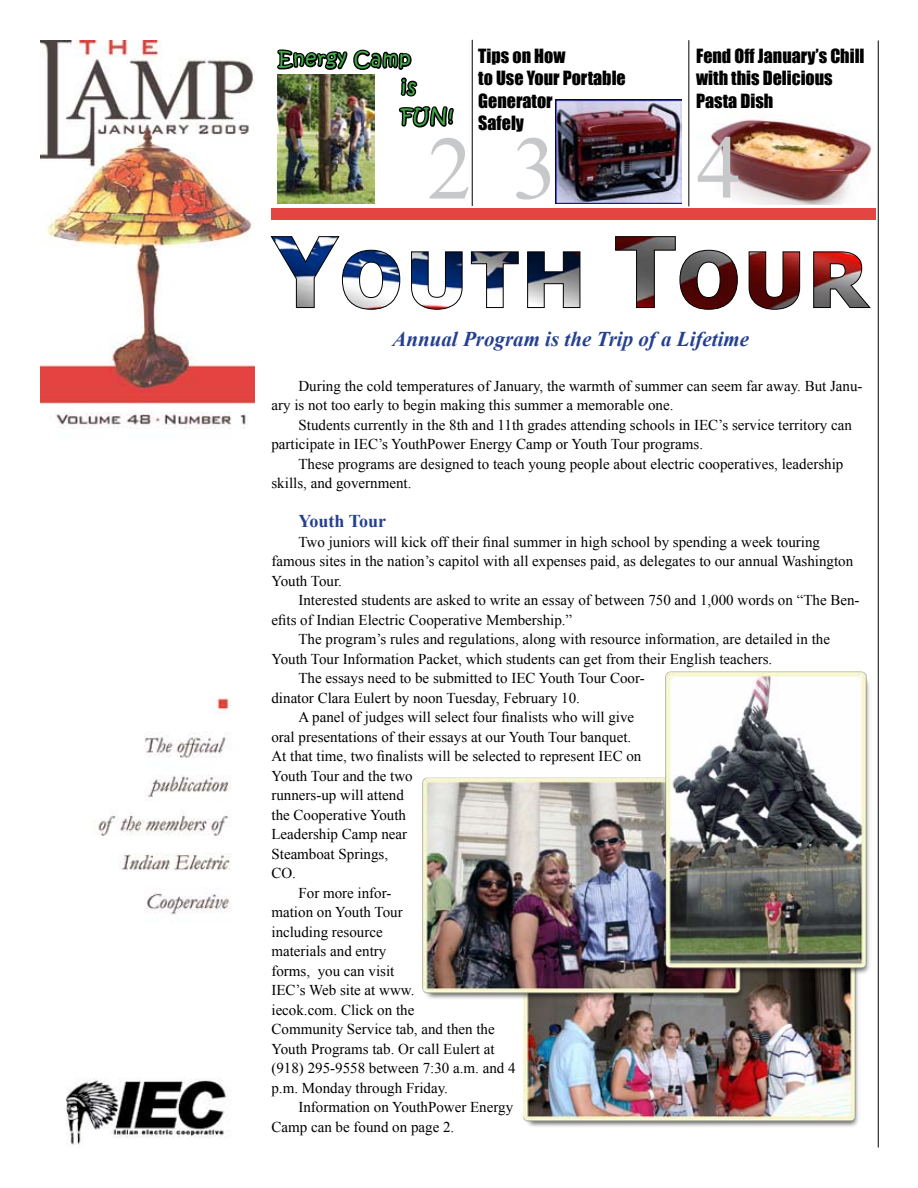
<style>
.page{position:relative;width:918px;height:1188px;background:#fff}
.page>*{position:absolute;margin:0;border:0;box-sizing:border-box;transform-origin:0 0}
.t1{font:90px "Times New Roman";color:#c6c8ca}
.t2{font:italic 700 21px "Times New Roman";color:#25408f}
.t3{font:19.5px/28.5px "Kristen ITC";letter-spacing:.04em;color:#41ad49}
.t4{font:18px/22.5px "Impact";color:#000}
.t5{font:700 18px "Times New Roman";color:#25408f}
.t6{font:15px/19.5px "Times New Roman";color:#000}
</style>
<div class="page">
<div style="left:272px;top:208px;width:604px;height:12px;background:#e34642"></div>
<hr style="left:878px;top:40px;width:1px;height:1108px;background:#000">
<hr style="left:472px;top:40px;width:1px;height:166px;background:#000">
<hr style="left:688px;top:40px;width:1px;height:166px;background:#000">
<img style="left:40px;top:40px;width:214px;height:1107px">
<img style="left:555px;top:100px;width:127px;height:104px">
<img style="left:710px;top:119px;width:162px;height:86px">
<img style="left:524px;top:975px;width:335px;height:152px">
<img style="left:422px;top:777px;width:324px;height:224px">
<img style="left:665px;top:671px;width:205px;height:304px">
<svg style="left:271px;top:236px;width:600px;height:74px"></svg>
<img style="left:275px;top:49px;width:181px;height:210px">
<h3 class="t3" style="left:401px;top:45px;width:53px;text-indent:-123px">Energy Camp<br>is<br>FUN!</h3>
<p class="t4" style="left:696px;top:44px;width:170px">Fend Off January’s Chill with this Delicious<br>Pasta Dish</p>
<p class="t4" style="left:478px;top:44px;width:149px">Tips on How<br>to Use Your Portable<br>Generator<br>Safely</p>
<h1 class="t1" style="left:427px;top:108px;width:132px">2 3</h1>
<h1 class="t1" style="left:696px;top:107px;width:46px">4</h1>
<h2 class="t2" style="left:392px;top:324px;width:358px">Annual Program is the Trip of a Lifetime</h2>
<p class="t6" style="left:271px;top:376px;width:593px;text-indent:27px">During the cold temperatures of January, the warmth of summer can seem far away. But Janu&shy;ary is not too early to begin making this summer a memorable one.</p>
<p class="t6" style="left:271px;top:415px;width:582px;text-indent:27px">Students currently in the 8th and 11th grades attending schools in IEC’s service territory can participate in IEC’s YouthPower Energy Camp or Youth Tour programs.</p>
<p class="t6" style="left:271px;top:454px;width:573px;text-indent:27px">These programs are designed to teach young people about electric cooperatives, leadership skills, and government.</p>
<p class="t5" style="left:298px;top:509px;width:89px">Youth Tour</p>
<p class="t6" style="left:271px;top:532px;width:583px;text-indent:27px">Two juniors will kick off their final summer in high school by spending a week touring famous sites in the nation’s capitol with all expenses paid, as delegates to our annual Washington<br>Youth Tour.</p>
<p class="t6" style="left:298px;top:590px;width:563px">Interested students are asked to write an essay of between 750 and 1,000 words on “The Ben-</p>
<p class="t6" style="left:271px;top:610px;width:302px">efits of Indian Electric Cooperative Membership.”</p>
<p class="t6" style="left:298px;top:629px;width:533px">The program’s rules and regulations, along with resource information, are detailed in the</p>
<p class="t6" style="left:271px;top:649px;width:502px">Youth Tour Information Packet, which students can get from their English teachers.</p>
<p class="t6" style="left:298px;top:668px;width:348px">The essays need to be submitted to IEC Youth Tour Coor-</p>
<p class="t6" style="left:271px;top:688px;width:310px">dinator Clara Eulert by noon Tuesday, February 10.</p>
<p class="t6" style="left:298px;top:707px;width:337px">A panel of judges will select four finalists who will give</p>
<p class="t6" style="left:271px;top:727px;width:361px">oral presentations of their essays at our Youth Tour banquet.</p>
<p class="t6" style="left:271px;top:746px;width:371px">At that time, two finalists will be selected to represent IEC on</p>
<p class="t6" style="left:271px;top:766px;width:143px">Youth Tour and the two</p>
<p class="t6" style="left:271px;top:785px;width:134px">runners-up will attend</p>
<p class="t6" style="left:271px;top:805px;width:136px">the Cooperative Youth</p>
<p class="t6" style="left:271px;top:824px;width:137px">Leadership Camp near</p>
<p class="t6" style="left:271px;top:844px;width:118px">Steamboat Springs,</p>
<p class="t6" style="left:271px;top:863px;width:26px">CO.</p>
<p class="t6" style="left:298px;top:883px;width:95px">For more infor-</p>
<p class="t6" style="left:271px;top:902px;width:133px">mation on Youth Tour</p>
<p class="t6" style="left:271px;top:922px;width:113px">including resource</p>
<p class="t6" style="left:271px;top:941px;width:116px">materials and entry</p>
<p class="t6" style="left:271px;top:961px;width:124px">forms, you can visit</p>
<p class="t6" style="left:271px;top:980px;width:144px">IEC’s Web site at www.</p>
<p class="t6" style="left:271px;top:1000px;width:144px">iecok.com. Click on the</p>
<p class="t6" style="left:271px;top:1019px;width:225px">Community Service tab, and then the</p>
<p class="t6" style="left:271px;top:1039px;width:225px">Youth Programs tab. Or call Eulert at</p>
<p class="t6" style="left:271px;top:1058px;width:246px">(918) 295-9558 between 7:30 a.m. and 4</p>
<p class="t6" style="left:271px;top:1078px;width:178px">p.m. Monday through Friday.</p>
<p class="t6" style="left:298px;top:1097px;width:216px">Information on YouthPower Energy</p>
<p class="t6" style="left:271px;top:1117px;width:184px">Camp can be found on page 2.</p>
</div>
